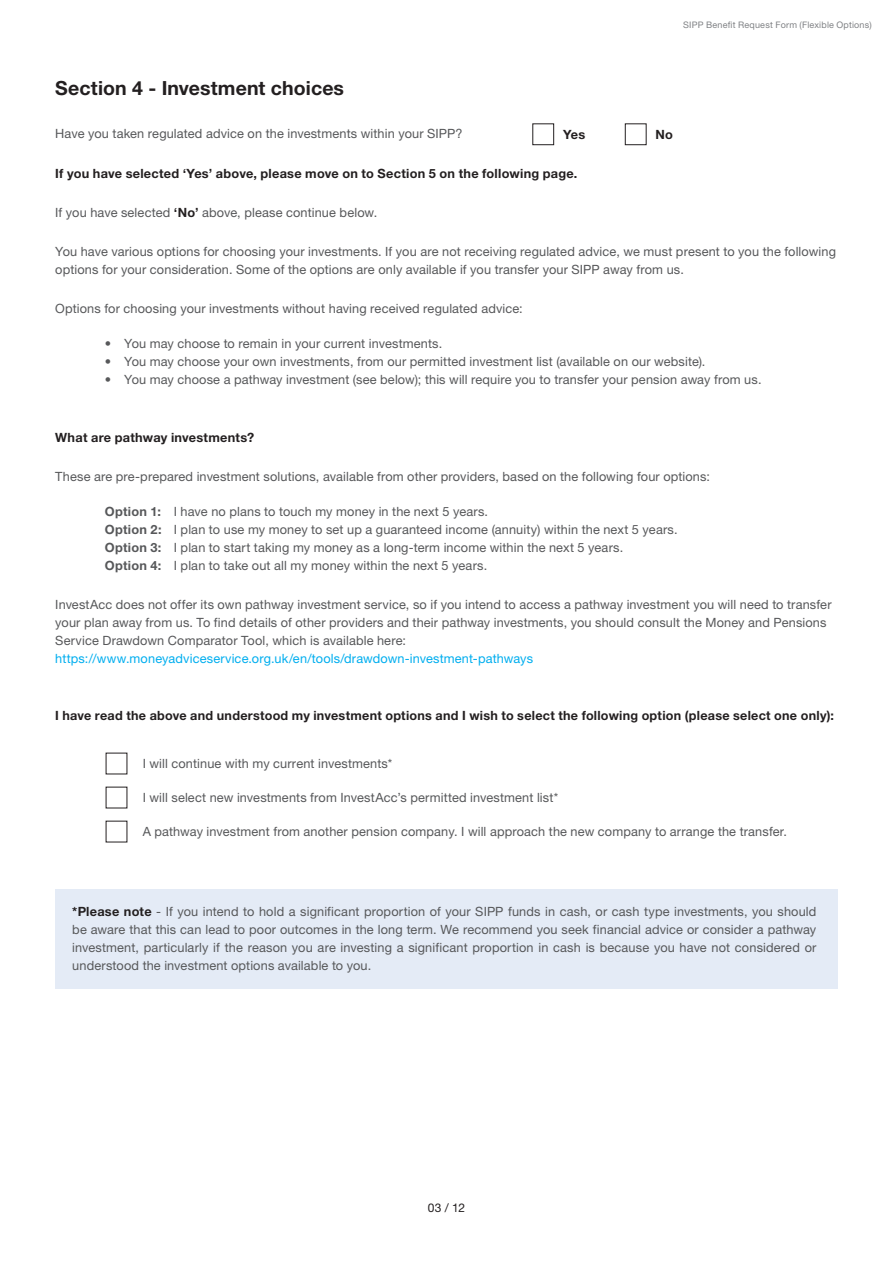
<style>
.page{position:relative;width:893px;height:1263px;background:#fff}
.page>*{position:absolute;margin:0;border:0;box-sizing:border-box;transform-origin:0 0}
.t1{font:700 19.5px "Helvetica Neue LT Std";letter-spacing:.005em;color:#231f20}
.t2{font:12.75px/18px "Helvetica Neue LT Std";letter-spacing:.01em;color:#57585a}
.t3{font:700 12.75px "Helvetica Neue LT Std";letter-spacing:.02em;color:#231f20}
.t4{font:12px "Helvetica Neue LT Std";color:#231f20}
.t5{font:9px "Helvetica Neue LT Std";letter-spacing:.02em;color:#808285}
.s1{font-weight:700;color:#231f20}
.s2{font-weight:700}
.s3{color:#00aeef}
</style>
<div class="page">
<div style="left:533px;top:124px;width:21px;height:21px;border:1px solid #231f20"></div>
<div style="left:625px;top:124px;width:21px;height:21px;border:1px solid #231f20"></div>
<div style="left:55px;top:889px;width:783px;height:99px;background:#e4ebf6"></div>
<p class="t5" style="left:683px;top:19px;width:190px">SIPP Benefit Request Form (Flexible Options)</p>
<p class="t1" style="left:55px;top:76px;width:290px">Section 4 - Investment choices</p>
<p class="t2" style="left:55px;top:125px;width:409px">Have you taken regulated advice on the investments within your SIPP?</p>
<p class="t3" style="left:55px;top:165px;width:524px">If you have selected ‘Yes’ above, please move on to Section 5 on the following page.</p>
<p class="t2" style="left:55px;top:203px;width:324px">If you have selected <span class="s1">‘No’</span> above, please continue below.</p>
<p class="t2" style="left:55px;top:242px;width:782px">You have various options for choosing your investments. If you are not receiving regulated advice, we must present to you the following options for your consideration. Some of the options are only available if you transfer your SIPP away from us.</p>
<p class="t2" style="left:55px;top:300px;width:469px">Options for choosing your investments without having received regulated advice:</p>
<p class="t2" style="left:105px;top:335px;width:339px">• You may choose to remain in your current investments.</p>
<p class="t2" style="left:105px;top:353px;width:602px">• You may choose your own investments, from our permitted investment list (available on our website).</p>
<p class="t2" style="left:105px;top:371px;width:658px">• You may choose a pathway investment (see below); this will require you to transfer your pension away from us.</p>
<p class="t3" style="left:563px;top:126px;width:24px">Yes</p>
<p class="t3" style="left:655px;top:126px;width:19px">No</p>
<p class="t3" style="left:55px;top:429px;width:201px">What are pathway investments?</p>
<p class="t2" style="left:55px;top:467px;width:656px">These are pre-prepared investment solutions, available from other providers, based on the following four options:</p>
<p class="t2" style="left:105px;top:502px;width:574px"><span class="s2">Option 1:</span> I have no plans to touch my money in the next 5 years.<br><span class="s2">Option 2:</span> I plan to use my money to set up a guaranteed income (annuity) within the next 5 years.<br><span class="s2">Option 3:</span> I plan to start taking my money as a long-term income within the next 5 years.<br><span class="s2">Option 4:</span> I plan to take out all my money within the next 5 years.</p>
<p class="t2" style="left:55px;top:595px;width:778px">InvestAcc does not offer its own pathway investment service, so if you intend to access a pathway investment you will need to transfer your plan away from us. To find details of other providers and their pathway investments, you should consult the Money and Pensions Service Drawdown Comparator Tool, which is available here: <span class="s3">https://www.moneyadviceservice.org.uk/en/tools/drawdown-investment-pathways</span></p>
<p class="t3" style="left:55px;top:708px;width:780px">I have read the above and understood my investment options and I wish to select the following option (please select one only):</p>
<p class="t2" style="left:143px;top:754px;width:251px">I will continue with my current investments*</p>
<p class="t2" style="left:143px;top:788px;width:417px">I will select new investments from InvestAcc’s permitted investment list*</p>
<p class="t2" style="left:143px;top:822px;width:646px">A pathway investment from another pension company. I will approach the new company to arrange the transfer.</p>
<p class="t2" style="left:72px;top:903px;width:746px;text-align:justify"><span class="s1">*Please note</span> - If you intend to hold a significant proportion of your SIPP funds in cash, or cash type investments, you should be aware that this can lead to poor outcomes in the long term. We recommend you seek financial advice or consider a pathway investment, particularly if the reason you are investing a significant proportion in cash is because you have not considered or understood the investment options available to you.</p>
<p class="t4" style="left:428px;top:1201px;width:39px">03 / 12</p>
</div>
